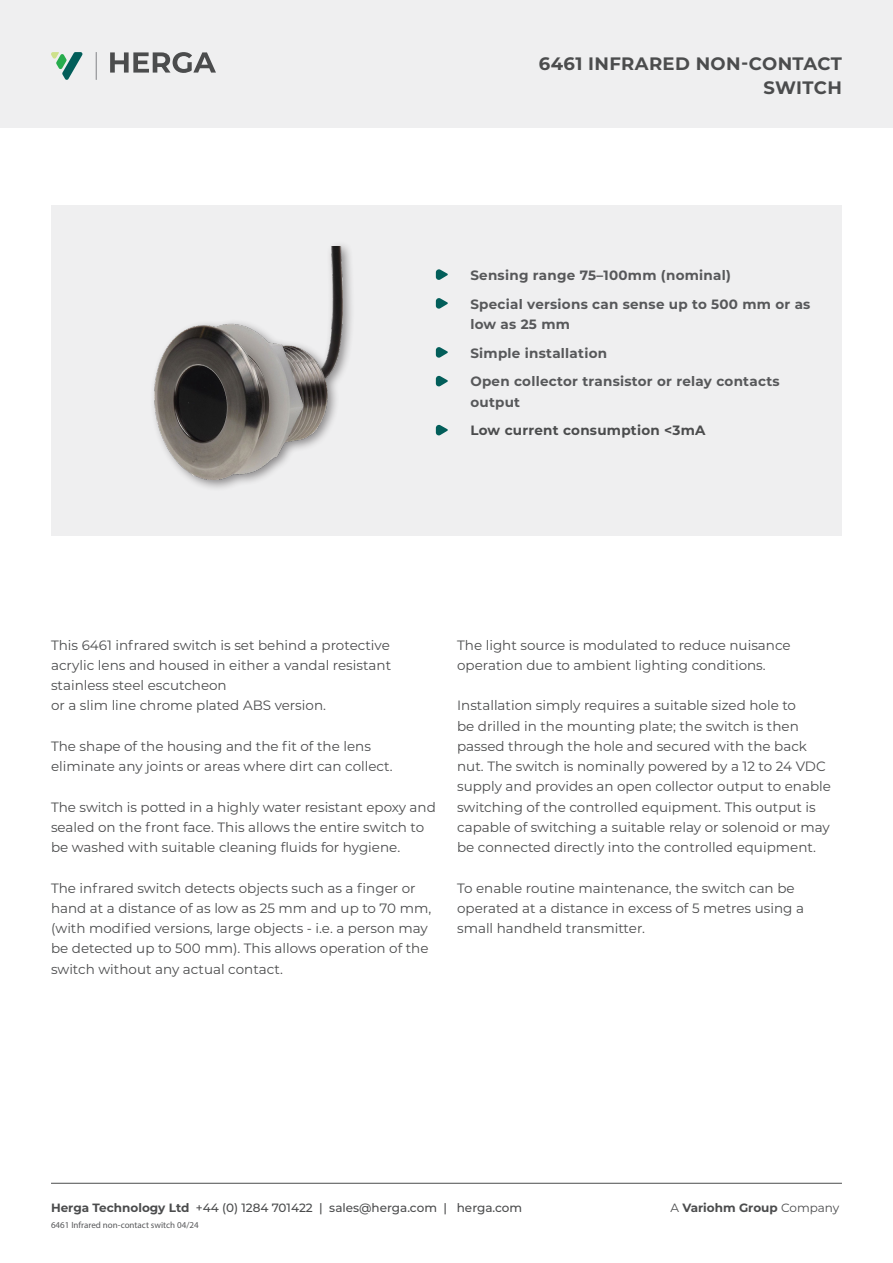
<style>
.page{position:relative;width:893px;height:1263px;background:#fff}
.page>*{position:absolute;margin:0;border:0;box-sizing:border-box;transform-origin:0 0}
.t1{font:700 18px/24px "Montserrat";letter-spacing:.02em;color:#4b4c4d;text-align:right}
.Body_text_tables{font:13.5px/20.2px "Montserrat";color:#4b4c4d}
.Bullet_Points{font:700 13.5px/20.2px "Montserrat";letter-spacing:.02em;color:#57585a}
.Bullet_Points-2{font:700 13.5px "Montserrat";letter-spacing:.02em;color:#4b4c4d}
.t2{font:500 12px "Montserrat";color:#4b4c4d}
.t3{font:700 12px "Montserrat";color:#4b4c4d}
.t4{font:9px "Myriad Pro";color:#57585a}
.s1{font-weight:700}
.s2{font-weight:400}
</style>
<div class="page">
<div style="left:0;top:0;width:893px;height:128px;background:#efeff0"></div>
<hr style="left:51px;top:1183px;width:791px;height:1px;background:#4b4c4d">
<svg style="left:110px;top:52px;width:106px;height:21px"></svg>
<svg style="left:96px;top:52px;width:1px;height:28px"></svg>
<svg style="left:51px;top:52px;width:32px;height:28px"></svg>
<svg style="left:436px;top:269px;width:12px;height:12px"></svg>
<svg style="left:436px;top:297px;width:12px;height:12px"></svg>
<svg style="left:436px;top:346px;width:12px;height:12px"></svg>
<svg style="left:436px;top:375px;width:12px;height:12px"></svg>
<svg style="left:436px;top:424px;width:12px;height:12px"></svg>
<div style="left:149px;top:241px;width:206px;height:251px;background:#231f20;opacity:.5"></div>
<img style="left:155px;top:247px;width:188px;height:233px">
<h1 class="t1" style="left:539px;top:50px;width:304px">6461 INFRARED NON-CONTACT<br>SWITCH</h1>
<p class="Bullet_Points" style="left:470px;top:264px;width:262px">Sensing range 75–100mm (nominal)</p>
<p class="Bullet_Points" style="left:470px;top:293px;width:342px">Special versions can sense up to 500 mm or as low as 25 mm</p>
<p class="Bullet_Points" style="left:470px;top:342px;width:138px">Simple installation</p>
<p class="Bullet_Points" style="left:470px;top:371px;width:311px">Open collector transistor or relay contacts output</p>
<p class="Bullet_Points-2" style="left:470px;top:421px;width:237px">Low current consumption &lt;3mA</p>
<p class="Body_text_tables" style="left:51px;top:634px;width:342px;text-align:justify">This 6461 infrared switch is set behind a protective acrylic lens and housed in either a vandal resistant stainless steel escutcheon</p>
<p class="Body_text_tables" style="left:51px;top:695px;width:276px">or a slim line chrome plated ABS version.</p>
<p class="Body_text_tables" style="left:51px;top:735px;width:343px">The shape of the housing and the fit of the lens eliminate any joints or areas where dirt can collect.</p>
<p class="Body_text_tables" style="left:51px;top:796px;width:386px">The switch is potted in a highly water resistant epoxy and sealed on the front face. This allows the entire switch to be washed with suitable cleaning fluids for hygiene.</p>
<p class="Body_text_tables" style="left:51px;top:877px;width:382px">The infrared switch detects objects such as a finger or hand at a distance of as low as 25 mm and up to 70 mm, (with modified versions, large objects - i.e. a person may be detected up to 500 mm). This allows operation of the switch without any actual contact.</p>
<p class="Body_text_tables" style="left:457px;top:634px;width:335px">The light source is modulated to reduce nuisance operation due to ambient lighting conditions.</p>
<p class="Body_text_tables" style="left:457px;top:695px;width:375px">Installation simply requires a suitable sized hole to<br>be drilled in the mounting plate; the switch is then passed through the hole and secured with the back nut. The switch is nominally powered by a 12 to 24 VDC supply and provides an open collector output to enable switching of the controlled equipment. This output is capable of switching a suitable relay or solenoid or may be connected directly into the controlled equipment.</p>
<p class="Body_text_tables" style="left:457px;top:877px;width:348px">To enable routine maintenance, the switch can be operated at a distance in excess of 5 metres using a small handheld transmitter.</p>
<p class="t2" style="left:51px;top:1200px;width:473px"><span class="s1">Herga Technology Ltd</span> +44 (0) 1284 701422 | sales@herga.com | herga.com</p>
<p class="t3" style="left:670px;top:1199px;width:170px"><span class="s2">A</span> Variohm Group <span class="s2">Company</span></p>
<p class="t4" style="left:51px;top:1220px;width:149px">6461 Infrared non-contact switch 04/24</p>
</div>
